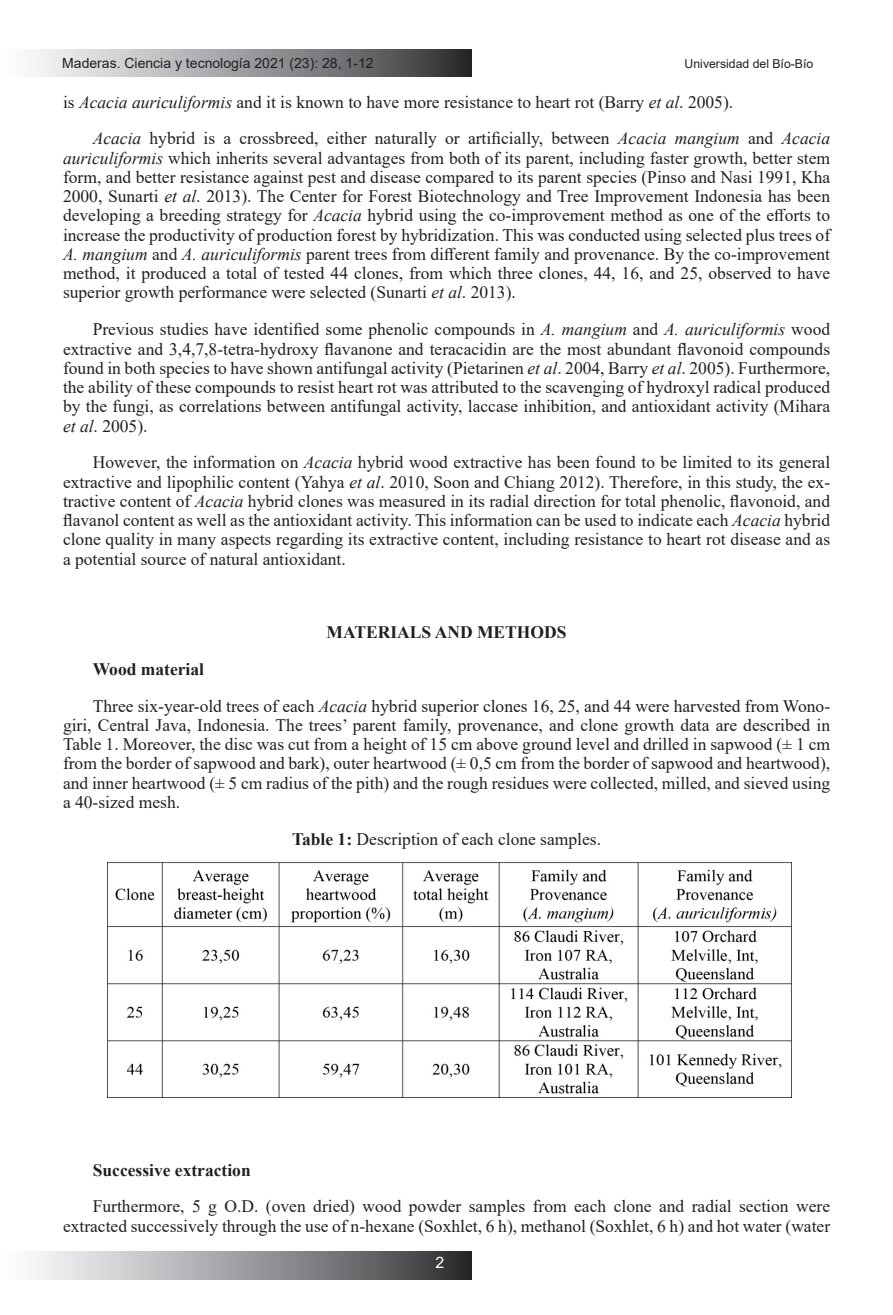
<style>
.page{position:relative;width:893px;height:1315px;background:#fff}
.page>*{position:absolute;margin:0;border:0;box-sizing:border-box;transform-origin:0 0}
.t1{font:17.5px/19.2px "Times New Roman";color:#231f20;text-align:justify}
.t2{font:700 17.5px "Times New Roman";color:#231f20}
.t3{font:15.75px "Arial";color:#fff}
.t4{font:14px "Arial";color:#231f20}
.t5{font:12.25px "Arial";color:#231f20}
.s1{font-style:italic}
.s2{font-weight:700}
</style>
<div class="page">
<div style="left:0;top:49px;width:471px;height:28px;background:linear-gradient(to right,#fff,#333436)"></div>
<div style="left:0;top:1252px;width:471px;height:27px;background:linear-gradient(to right,#fff,#333436)"></div>
<img style="left:107px;top:863px;width:685px;height:234px">
<p class="t4" style="left:62px;top:53px;width:313px">Maderas. Ciencia y tecnología 2021 (23): 28, 1-12</p>
<p class="t5" style="left:685px;top:56px;width:130px">Universidad del Bío-Bío</p>
<p class="t1" style="left:63px;top:92px;width:672px">is <span class="s1">Acacia auriculiformis</span> and it is known to have more resistance to heart rot (Barry <span class="s1">et al</span>. 2005).</p>
<p class="t1" style="left:63px;top:128px;width:769px;text-indent:30px"><span class="s1">Acacia</span> hybrid is a crossbreed, either naturally or artificially, between <span class="s1">Acacia mangium</span> and <span class="s1">Acacia auriculiformis</span> which inherits several advantages from both of its parent, including faster growth, better stem form, and better resistance against pest and disease compared to its parent species (Pinso and Nasi 1991, Kha 2000, Sunarti <span class="s1">et al</span>. 2013). The Center for Forest Biotechnology and Tree Improvement Indonesia has been developing a breeding strategy for <span class="s1">Acacia</span> hybrid using the co-improvement method as one of the efforts to increase the productivity of production forest by hybridization. This was conducted using selected plus trees of <span class="s1">A. mangium</span> and <span class="s1">A. auriculiformis</span> parent trees from different family and provenance. By the co-improvement method, it produced a total of tested 44 clones, from which three clones, 44, 16, and 25, observed to have superior growth performance were selected (Sunarti <span class="s1">et al</span>. 2013).</p>
<p class="t1" style="left:63px;top:319px;width:769px;text-indent:30px">Previous studies have identified some phenolic compounds in <span class="s1">A. mangium</span> and <span class="s1">A. auriculiformis</span> wood extractive and 3,4,7,8-tetra-hydroxy flavanone and teracacidin are the most abundant flavonoid compounds found in both species to have shown antifungal activity (Pietarinen <span class="s1">et al</span>. 2004, Barry <span class="s1">et al</span>. 2005). Furthermore, the ability of these compounds to resist heart rot was attributed to the scavenging of hydroxyl radical produced by the fungi, as correlations between antifungal activity, laccase inhibition, and antioxidant activity (Mihara <span class="s1">et al</span>. 2005).</p>
<p class="t1" style="left:63px;top:452px;width:769px;text-indent:30px">However, the information on <span class="s1">Acacia</span> hybrid wood extractive has been found to be limited to its general extractive and lipophilic content (Yahya <span class="s1">et al</span>. 2010, Soon and Chiang 2012). Therefore, in this study, the ex&shy;tractive content of <span class="s1">Acacia</span> hybrid clones was measured in its radial direction for total phenolic, flavonoid, and flavanol content as well as the antioxidant activity. This information can be used to indicate each <span class="s1">Acacia</span> hybrid clone quality in many aspects regarding its extractive content, including resistance to heart rot disease and as a potential source of natural antioxidant.</p>
<p class="t2" style="left:327px;top:619px;width:241px">MATERIALS AND METHODS</p>
<p class="t2" style="left:93px;top:656px;width:113px">Wood material</p>
<p class="t1" style="left:63px;top:695px;width:769px;text-indent:30px">Three six-year-old trees of each <span class="s1">Acacia</span> hybrid superior clones 16, 25, and 44 were harvested from Wono&shy;giri, Central Java, Indonesia. The trees’ parent family, provenance, and clone growth data are described in Table 1. Moreover, the disc was cut from a height of 15 cm above ground level and drilled in sapwood (± 1 cm from the border of sapwood and bark), outer heartwood (± 0,5 cm from the border of sapwood and heartwood), and inner heartwood (± 5 cm radius of the pith) and the rough residues were collected, milled, and sieved using a 40-sized mesh.</p>
<p class="t1" style="left:292px;top:828px;width:310px"><span class="s2">Table 1:</span> Description of each clone samples.</p>
<p class="t2" style="left:93px;top:1157px;width:159px">Successive extraction</p>
<p class="t1" style="left:63px;top:1196px;width:769px;text-align:right">Furthermore, 5 g O.D. (oven dried) wood powder samples from each clone and radial section were extracted successively through the use of n-hexane (Soxhlet, 6 h), methanol (Soxhlet, 6 h) and hot water (water</p>
<p class="t3" style="left:435px;top:1252px;width:10px">2</p>
</div>
